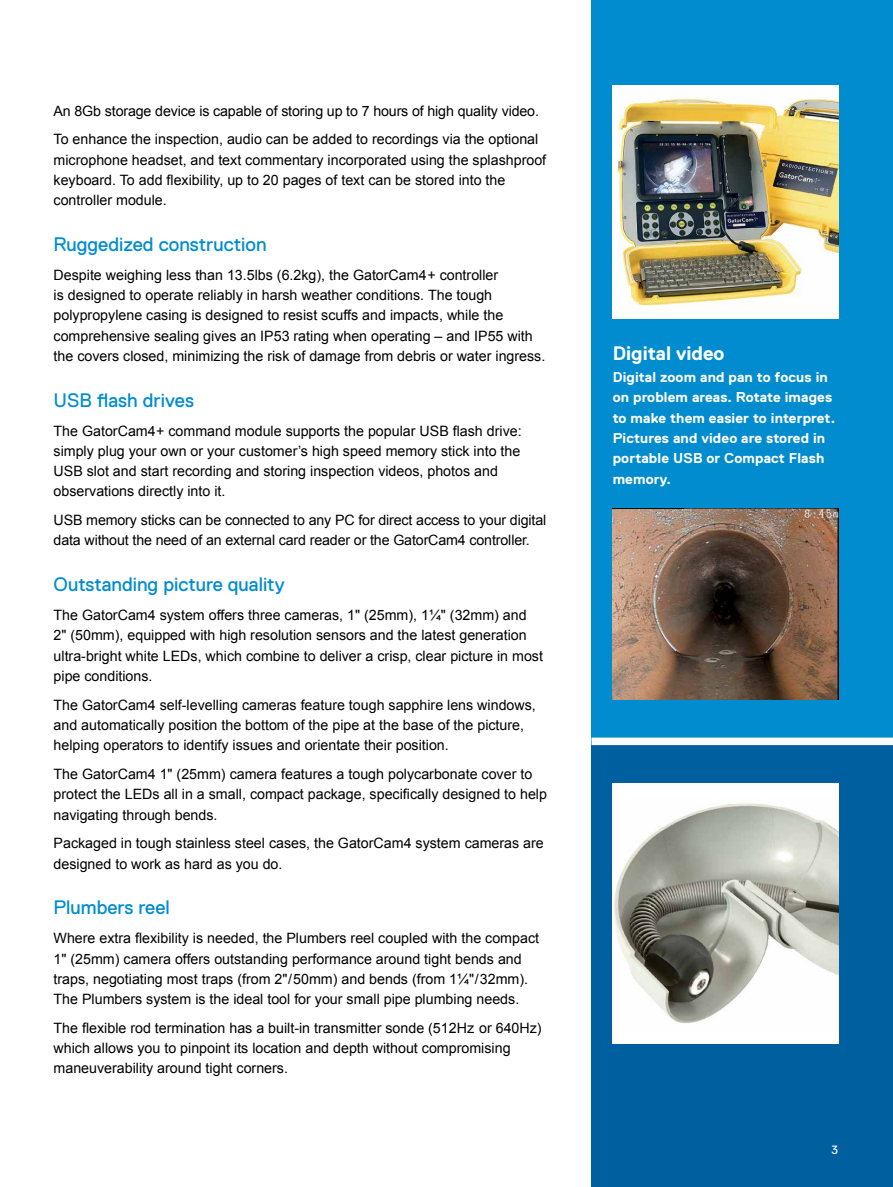
<style>
.page{position:relative;width:893px;height:1187px;background:#fff}
.page>*{position:absolute;margin:0;border:0;box-sizing:border-box;transform-origin:0 0}
.t1{font:19.5px "Replica Std";color:#008ccf}
.t2{font:700 19.5px "Replica Std";color:#fff}
.t3{font:14.25px/20.2px "Arial";color:#000}
.t4{font:700 14.25px/20.2px "Replica Std";letter-spacing:.01em;color:#fff}
.t5{font:12px "Replica Std";color:#fff}
</style>
<div class="page">
<div style="left:591px;top:0;width:302px;height:741px;background:#008ccf"></div>
<div style="left:591px;top:741px;width:302px;height:445px;background:#005f9e"></div>
<div style="left:591px;top:737px;width:302px;height:8px;background:#fff"></div>
<img style="left:613px;top:509px;width:226px;height:191px">
<div style="left:613px;top:783px;width:226px;height:260px;background:#fff"></div>
<img style="left:614px;top:803px;width:225px;height:221px">
<img style="left:613px;top:89px;width:226px;height:229px">
<p class="t3" style="left:54px;top:96px;width:487px;line-height:28.8px">An 8Gb storage device is capable of storing up to 7 hours of high quality video.<br>To enhance the inspection, audio can be added to recordings via the optional</p>
<p class="t3" style="left:54px;top:150px;width:494px">microphone headset, and text commentary incorporated using the splashproof keyboard. To add flexibility, up to 20 pages of text can be stored into the controller module.</p>
<h1 class="t1" style="left:54px;top:233px;width:214px">Ruggedized construction</h1>
<p class="t3" style="left:54px;top:265px;width:493px">Despite weighing less than 13.5lbs (6.2kg), the GatorCam4+ controller<br>is designed to operate reliably in harsh weather conditions. The tough polypropylene casing is designed to resist scuffs and impacts, while the comprehensive sealing gives an IP53 rating when operating – and IP55 with the covers closed, minimizing the risk of damage from debris or water ingress.</p>
<h1 class="t1" style="left:54px;top:389px;width:142px">USB flash drives</h1>
<p class="t3" style="left:54px;top:420px;width:470px">The GatorCam4+ command module supports the popular USB flash drive: simply plug your own or your customer’s high speed memory stick into the USB slot and start recording and storing inspection videos, photos and observations directly into it.</p>
<p class="t3" style="left:54px;top:510px;width:494px">USB memory sticks can be connected to any PC for direct access to your digital data without the need of an external card reader or the GatorCam4 controller.</p>
<h1 class="t1" style="left:54px;top:573px;width:233px">Outstanding picture quality</h1>
<p class="t3" style="left:54px;top:605px;width:491px">The GatorCam4 system offers three cameras, 1" (25mm), 1¼" (32mm) and 2" (50mm), equipped with high resolution sensors and the latest generation ultra-bright white LEDs, which combine to deliver a crisp, clear picture in most pipe conditions.</p>
<p class="t3" style="left:54px;top:694px;width:484px">The GatorCam4 self-levelling cameras feature tough sapphire lens windows, and automatically position the bottom of the pipe at the base of the picture, helping operators to identify issues and orientate their position.</p>
<p class="t3" style="left:54px;top:764px;width:495px">The GatorCam4 1" (25mm) camera features a tough polycarbonate cover to protect the LEDs all in a small, compact package, specifically designed to help navigating through bends.</p>
<p class="t3" style="left:54px;top:833px;width:492px">Packaged in tough stainless steel cases, the GatorCam4 system cameras are designed to work as hard as you do.</p>
<h1 class="t1" style="left:54px;top:896px;width:118px">Plumbers reel</h1>
<p class="t3" style="left:54px;top:928px;width:487px">Where extra flexibility is needed, the Plumbers reel coupled with the compact 1" (25mm) camera offers outstanding performance around tight bends and traps, negotiating most traps (from 2"/50mm) and bends (from 1¼"/32mm).<br>The Plumbers system is the ideal tool for your small pipe plumbing needs.</p>
<p class="t3" style="left:54px;top:1017px;width:490px">The flexible rod termination has a built-in transmitter sonde (512Hz or 640Hz) which allows you to pinpoint its location and depth without compromising maneuverability around tight corners.</p>
<h1 class="t2" style="left:613px;top:342px;width:113px">Digital video</h1>
<p class="t4" style="left:613px;top:367px;width:224px">Digital zoom and pan to focus in on problem areas. Rotate images to make them easier to interpret.<br>Pictures and video are stored in portable USB or Compact Flash memory.</p>
<p class="t5" style="left:832px;top:1142px;width:8px">3</p>
</div>
